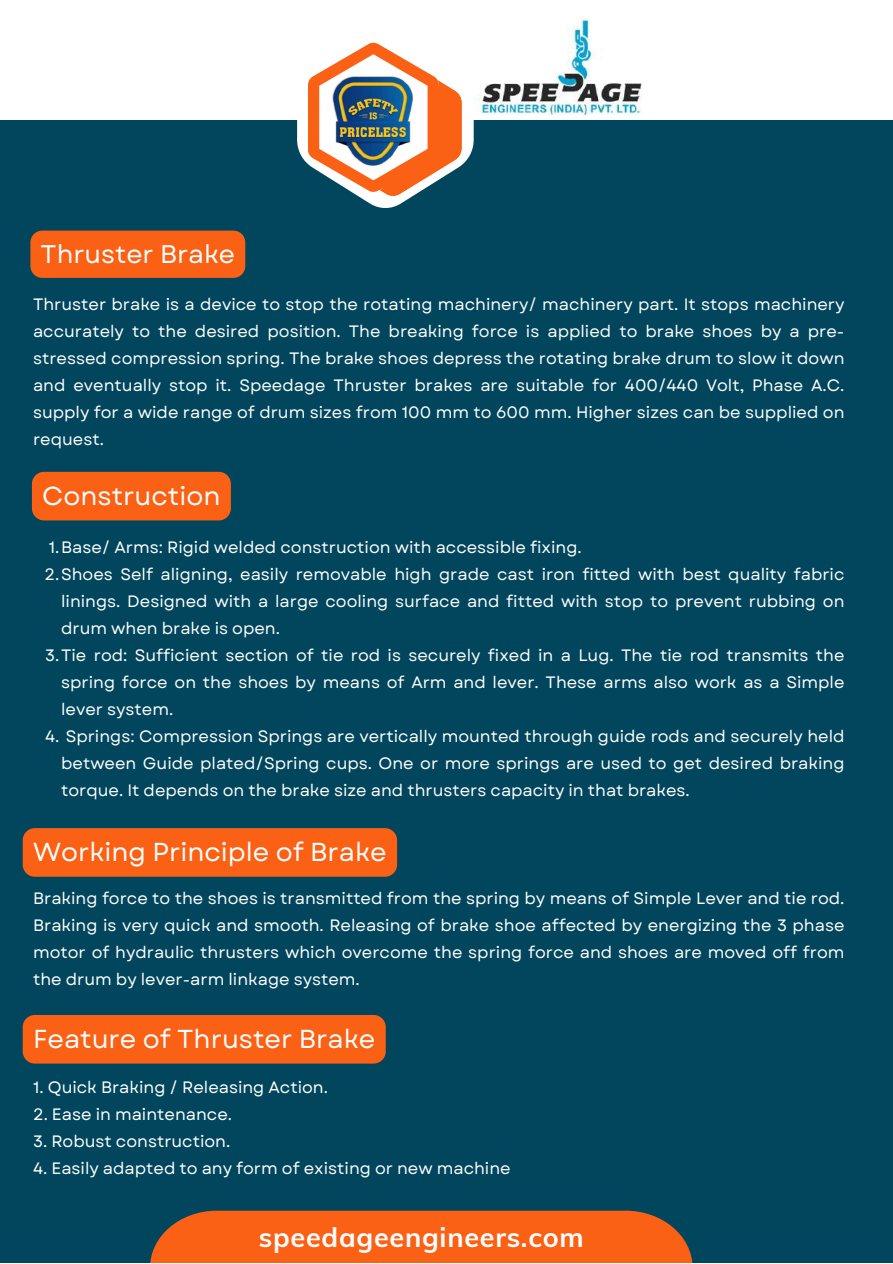
<style>
.page{position:relative;width:893px;height:1264px;background:#fff}
.page>*{position:absolute;margin:0;border:0;box-sizing:border-box;transform-origin:0 0}
.t1{font:700 27px "Muli";letter-spacing:.025em;color:#fff}
.t2{font:25.95px "Garet";color:#fff}
.t3{font:25.5px "Garet";color:#fff}
.t4{font:16.5px/27px "Garet";color:#fff;text-align:justify}
</style>
<div class="page">
<div style="left:0;top:120px;width:892px;height:1142px;background:#02465d"></div>
<img style="left:474px;top:17px;width:168px;height:97px">
<svg style="left:297px;top:42px;width:176px;height:166px"></svg>
<div style="left:30px;top:230px;width:215px;height:48px;background:#fa6115;border-radius:12px"></div>
<div style="left:32px;top:472px;width:199px;height:48px;background:#fa6115"></div>
<div style="left:23px;top:828px;width:374px;height:48px;background:#fa6115;border-radius:12px"></div>
<div style="left:23px;top:1014px;width:363px;height:49px;background:#fa6115;border-radius:12px"></div>
<div style="left:150px;top:1210px;width:542px;height:52px;background:#fa6115"></div>
<h3 class="t3" style="left:41px;top:235px;width:196px">Thruster Brake</h3>
<p class="t4" style="left:33px;top:291px;width:812px">Thruster brake is a device to stop the rotating machinery/ machinery part. It stops machinery accurately to the desired position. The breaking force is applied to brake shoes by a pre&shy;stressed compression spring. The brake shoes depress the rotating brake drum to slow it down and eventually stop it. Speedage Thruster brakes are suitable for 400/440 Volt, Phase A.C. supply for a wide range of drum sizes from 100 mm to 600 mm. Higher sizes can be supplied on request.</p>
<h2 class="t2" style="left:42px;top:477px;width:180px">Construction</h2>
<p class="t4" style="left:49px;top:534px;width:534px">1.Base/ Arms: Rigid welded construction with accessible fixing.</p>
<p class="t4" style="left:45px;top:561px;width:801px">2.Shoes Self aligning, easily removable high grade cast iron fitted with best quality fabric</p>
<p class="t4" style="left:61px;top:588px;width:784px">linings. Designed with a large cooling surface and fitted with stop to prevent rubbing on</p>
<p class="t4" style="left:61px;top:615px;width:220px">drum when brake is open.</p>
<p class="t4" style="left:45px;top:642px;width:800px">3.Tie rod: Sufficient section of tie rod is securely fixed in a Lug. The tie rod transmits the</p>
<p class="t4" style="left:61px;top:669px;width:784px">spring force on the shoes by means of Arm and lever. These arms also work as a Simple</p>
<p class="t4" style="left:61px;top:696px;width:114px">lever system.</p>
<p class="t4" style="left:61px;top:723px;width:784px;text-indent:-16px">4. Springs: Compression Springs are vertically mounted through guide rods and securely held between Guide plated/Spring cups. One or more springs are used to get desired braking torque. It depends on the brake size and thrusters capacity in that brakes.</p>
<h2 class="t2" style="left:33px;top:833px;width:355px">Working Principle of Brake</h2>
<p class="t4" style="left:33px;top:884px;width:812px">Braking force to the shoes is transmitted from the spring by means of Simple Lever and tie rod.<br>Braking is very quick and smooth. Releasing of brake shoe affected by energizing the 3 phase motor of hydraulic thrusters which overcome the spring force and shoes are moved off from the drum by lever-arm linkage system.</p>
<h2 class="t2" style="left:33px;top:1020px;width:344px">Feature of Thruster Brake</h2>
<p class="t4" style="left:33px;top:1073px;width:296px">1. Quick Braking / Releasing Action.</p>
<p class="t4" style="left:33px;top:1100px;width:200px">2. Ease in maintenance.</p>
<p class="t4" style="left:33px;top:1127px;width:199px">3. Robust construction.</p>
<p class="t4" style="left:33px;top:1154px;width:479px">4. Easily adapted to any form of existing or new machine</p>
<h1 class="t1" style="left:259px;top:1219px;width:326px">speedageengineers.com</h1>
</div>
